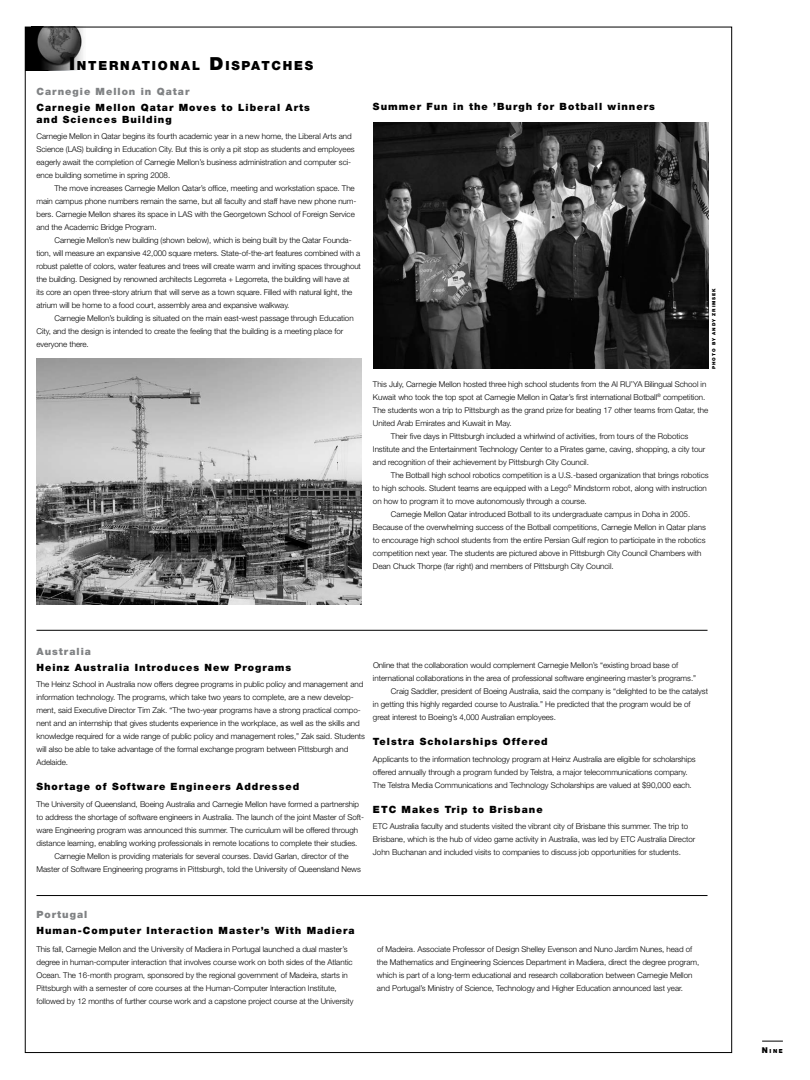
<style>
.page{position:relative;width:810px;height:1080px;background:#fff}
.page>*{position:absolute;margin:0;border:0;box-sizing:border-box;transform-origin:0 0}
.t1{font:900 12.6px "Helvetica Neue";letter-spacing:.145em;color:#000}
.t2{font:900 10px/12px "Helvetica Neue";letter-spacing:.1em;color:#000}
.t3{font:900 10px "Helvetica Neue";letter-spacing:.1em;color:#808284}
.t4{font:300 8px/13px "Helvetica Neue";letter-spacing:-.005em;color:#000}
.t5{font:900 5.6px "Helvetica Neue";color:#000}
.t6{font:900 4.5px "Helvetica Neue";letter-spacing:.2em;color:#000}
.s1{font-size:18px}
.s2{font-size:8px}
</style>
<div class="page">
<svg style="left:762px;top:1041px;width:21px;height:1px"></svg>
<div style="left:25px;top:27px;width:53px;height:43px;background:linear-gradient(to bottom,#000,#000)"></div>
<img style="left:37px;top:29px;width:47px;height:41px">
<img style="left:37px;top:359px;width:325px;height:246px">
<img style="left:373px;top:123px;width:336px;height:246px">
<hr style="left:36px;top:630px;width:672px;height:1px;background:#000">
<hr style="left:36px;top:895px;width:672px;height:1px;background:#000">
<h1 class="t1" style="left:69px;top:58px;width:245px"><span class="s1">I</span> nternational <span class="s1">D</span>ispatches</h1>
<p class="t3" style="left:36px;top:85px;width:155px">Carnegie Mellon in Qatar</p>
<p class="t2" style="left:36px;top:101px;width:275px">Carnegie Mellon Qatar Moves to Liberal Arts and Sciences Building</p>
<p class="t4" style="left:36px;top:130px;width:320px">Carnegie Mellon in Qatar begins its fourth academic year in a new home, the Liberal Arts and Science (LAS) building in Education City. But this is only a pit stop as students and employees eagerly await the completion of Carnegie Mellon’s business administration and computer sci&shy;ence building sometime in spring 2008.</p>
<p class="t4" style="left:36px;top:182px;width:321px;text-indent:18px">The move increases Carnegie Mellon Qatar’s office, meeting and workstation space. The main campus phone numbers remain the same, but all faculty and staff have new phone num&shy;bers. Carnegie Mellon shares its space in LAS with the Georgetown School of Foreign Service and the Academic Bridge Program.</p>
<p class="t4" style="left:36px;top:234px;width:326px;text-indent:18px">Carnegie Mellon’s new building (shown below), which is being built by the Qatar Founda&shy;tion, will measure an expansive 42,000 square meters. State-of-the-art features combined with a robust palette of colors, water features and trees will create warm and inviting spaces throughout the building. Designed by renowned architects Legorreta + Legorreta, the building will have at<br>its core an open three-story atrium that will serve as a town square. Filled with natural light, the atrium will be home to a food court, assembly area and expansive walkway.</p>
<p class="t4" style="left:36px;top:312px;width:319px;text-indent:18px">Carnegie Mellon’s building is situated on the main east-west passage through Education<br>City, and the design is intended to create the feeling that the building is a meeting place for everyone there.</p>
<p class="t2" style="left:373px;top:100px;width:283px">Summer Fun in the ’Burgh for Botball winners</p>
<p class="t6" style="left:711px;top:369px;width:82px;rotate:-90deg">Photo by and y zrimsek</p>
<p class="t4" style="left:373px;top:378px;width:335px">This July, Carnegie Mellon hosted three high school students from the Al RU’YA Bilingual School in</p>
<p class="t4" style="left:373px;top:391px;width:334px">Kuwait who took the top spot at Carnegie Mellon in Qatar’s first international Botball<sup>®</sup> competition.</p>
<p class="t4" style="left:373px;top:404px;width:337px">The students won a trip to Pittsburgh as the grand prize for beating 17 other teams from Qatar, the</p>
<p class="t4" style="left:373px;top:417px;width:140px">United Arab Emirates and Kuwait in May.</p>
<p class="t4" style="left:391px;top:430px;width:299px">Their five days in Pittsburgh included a whirlwind of activities, from tours of the Robotics</p>
<p class="t4" style="left:373px;top:443px;width:334px">Institute and the Entertainment Technology Center to a Pirates game, caving, shopping, a city tour</p>
<p class="t4" style="left:373px;top:456px;width:217px">and recognition of their achievement by Pittsburgh City Council.</p>
<p class="t4" style="left:391px;top:469px;width:319px">The Botball high school robotics competition is a U.S.-based organization that brings robotics</p>
<p class="t4" style="left:373px;top:482px;width:335px">to high schools. Student teams are equipped with a Lego<sup>©</sup> Mindstorm robot, along with instruction</p>
<p class="t4" style="left:373px;top:495px;width:215px">on how to program it to move autonomously through a course.</p>
<p class="t4" style="left:391px;top:508px;width:301px">Carnegie Mellon Qatar introduced Botball to its undergraduate campus in Doha in 2005.</p>
<p class="t4" style="left:373px;top:521px;width:334px">Because of the overwhelming success of the Botball competitions, Carnegie Mellon in Qatar plans</p>
<p class="t4" style="left:373px;top:534px;width:334px">to encourage high school students from the entire Persian Gulf region to participate in the robotics</p>
<p class="t4" style="left:373px;top:547px;width:330px">competition next year. The students are pictured above in Pittsburgh City Council Chambers with</p>
<p class="t4" style="left:373px;top:560px;width:242px">Dean Chuck Thorpe (far right) and members of Pittsburgh City Council.</p>
<p class="t3" style="left:36px;top:645px;width:56px">Australia</p>
<p class="t2" style="left:36px;top:661px;width:256px">Heinz Australia Introduces New Programs</p>
<p class="t4" style="left:36px;top:678px;width:330px">The Heinz School in Australia now offers degree programs in public policy and management and information technology. The programs, which take two years to complete, are a new develop&shy;ment, said Executive Director Tim Zak. “The two-year programs have a strong practical compo&shy;nent and an internship that gives students experience in the workplace, as well as the skills and knowledge required for a wide range of public policy and management roles,” Zak said. Students will also be able to take advantage of the formal exchange program between Pittsburgh and Adelaide.</p>
<p class="t2" style="left:36px;top:781px;width:264px">Shortage of Software Engineers Addressed</p>
<p class="t4" style="left:36px;top:797px;width:324px">The University of Queensland, Boeing Australia and Carnegie Mellon have formed a partnership</p>
<p class="t4" style="left:36px;top:810px;width:329px">to address the shortage of software engineers in Australia. The launch of the joint Master of Soft-</p>
<p class="t4" style="left:36px;top:823px;width:323px">ware Engineering program was announced this summer. The curriculum will be offered through</p>
<p class="t4" style="left:36px;top:836px;width:323px">distance learning, enabling working professionals in remote locations to complete their studies.</p>
<p class="t4" style="left:54px;top:849px;width:296px">Carnegie Mellon is providing materials for several courses. David Garlan, director of the</p>
<p class="t4" style="left:36px;top:862px;width:326px">Master of Software Engineering programs in Pittsburgh, told the University of Queensland News</p>
<p class="t4" style="left:373px;top:659px;width:307px">Online that the collaboration would complement Carnegie Mellon’s “existing broad base of</p>
<p class="t4" style="left:373px;top:672px;width:325px">international collaborations in the area of professional software engineering master’s programs.”</p>
<p class="t4" style="left:391px;top:685px;width:319px">Craig Saddler, president of Boeing Australia, said the company is “delighted to be the catalyst</p>
<p class="t4" style="left:373px;top:698px;width:319px">in getting this highly regarded course to Australia.” He predicted that the program would be of</p>
<p class="t4" style="left:373px;top:711px;width:184px">great interest to Boeing’s 4,000 Australian employees.</p>
<p class="t2" style="left:373px;top:735px;width:176px">Telstra Scholarships Offered</p>
<p class="t4" style="left:373px;top:752px;width:324px">Applicants to the information technology program at Heinz Australia are eligible for scholarships offered annually through a program funded by Telstra, a major telecommunications company.<br>The Telstra Media Communications and Technology Scholarships are valued at $90,000 each.</p>
<p class="t2" style="left:373px;top:803px;width:171px">ETC Makes Trip to Brisbane</p>
<p class="t4" style="left:373px;top:820px;width:324px">ETC Australia faculty and students visited the vibrant city of Brisbane this summer. The trip to<br>Brisbane, which is the hub of video game activity in Australia, was led by ETC Australia Director<br>John Buchanan and included visits to companies to discuss job opportunities for students.</p>
<p class="t3" style="left:36px;top:908px;width:52px">Portugal</p>
<p class="t2" style="left:36px;top:924px;width:320px">Human-Computer Interaction Master’s With Madiera</p>
<p class="t4" style="left:36px;top:942px;width:319px">This fall, Carnegie Mellon and the University of Madiera in Portugal launched a dual master’s degree in human-computer interaction that involves course work on both sides of the Atlantic Ocean. The 16-month program, sponsored by the regional government of Madeira, starts in Pittsburgh with a semester of core courses at the Human-Computer Interaction Institute, followed by 12 months of further course work and a capstone project course at the University</p>
<p class="t4" style="left:377px;top:942px;width:324px">of Madeira. Associate Professor of Design Shelley Evenson and Nuno Jardim Nunes, head of the Mathematics and Engineering Sciences Department in Madiera, direct the degree program, which is part of a long-term educational and research collaboration between Carnegie Mellon and Portugal’s Ministry of Science, Technology and Higher Education announced last year.</p>
<p class="t5" style="left:762px;top:1048px;width:22px"><span class="s2">N</span> ine</p>
</div>
